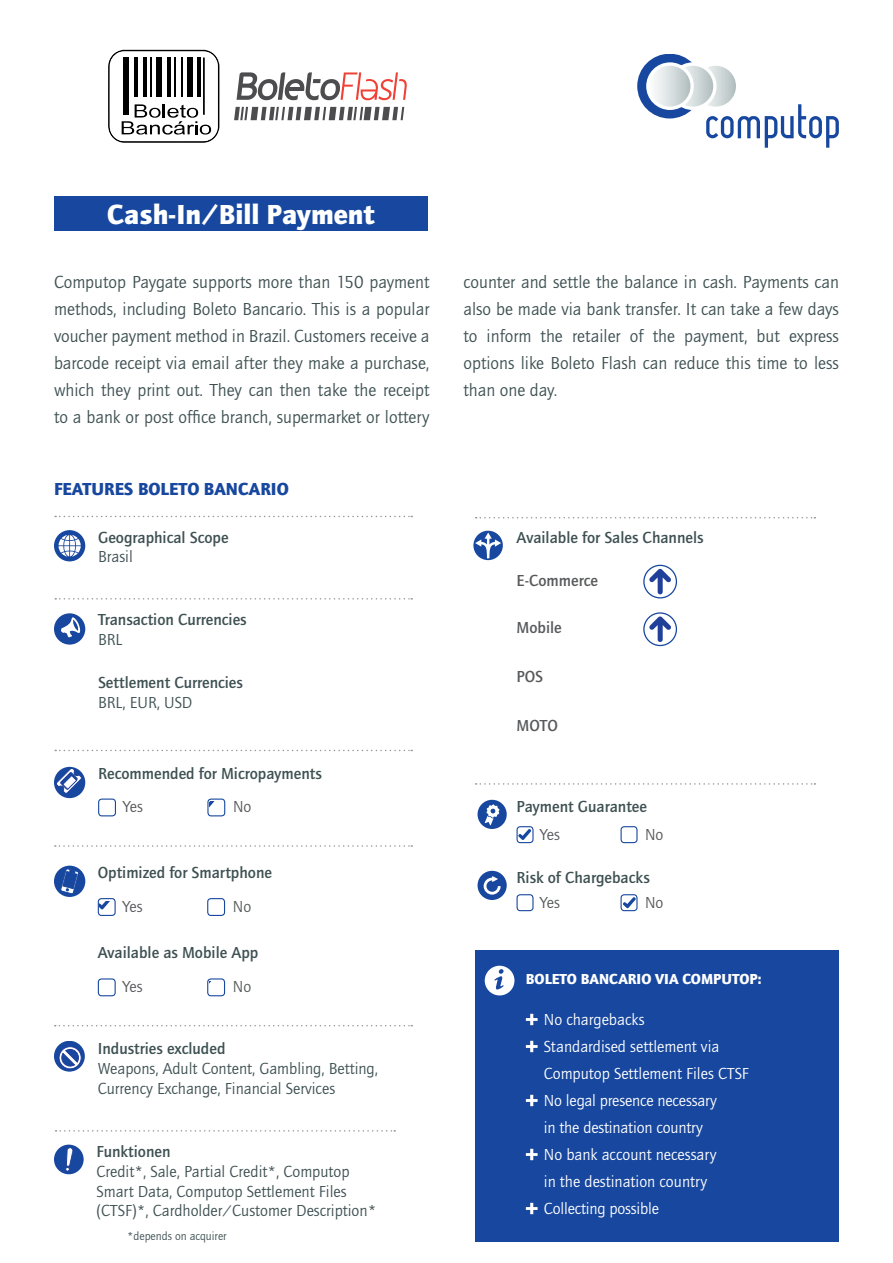
<style>
.page{position:relative;width:893px;height:1263px;background:#fff}
.page>*{position:absolute;margin:0;border:0;box-sizing:border-box;transform-origin:0 0}
.t1{font:900 28.5px "Quay Sans EF";color:#fff}
.t2{font:18px/27px "Quay Sans EF";color:#3e5052;text-align:justify}
.t3{font:900 18px "Quay Sans EF";color:#17479e}
.t4{font:500 16.5px "Quay Sans EF";color:#3e5052}
.t5{font:16.5px/19.8px "Quay Sans EF";color:#3e5052}
.t6{font:16.5px/27px "Quay Sans EF";color:#fff}
.t7{font:16.5px "Quay Sans EF";color:#58595b}
.t8{font:500 16.5px "Quay Sans EF";color:#58595b}
.t9{font:900 15px "Quay Sans EF";color:#fff}
.t10{font:12px "Quay Sans EF";color:#3e5052}
</style>
<div class="page">
<div style="left:54px;top:196px;width:374px;height:34px;background:#17479e"></div>
<div style="left:476px;top:950px;width:363px;height:292px;background:#17479e"></div>
<svg style="left:526px;top:1014px;width:12px;height:11px"></svg>
<svg style="left:526px;top:1041px;width:12px;height:11px"></svg>
<svg style="left:526px;top:1095px;width:12px;height:11px"></svg>
<svg style="left:526px;top:1149px;width:12px;height:11px"></svg>
<svg style="left:526px;top:1203px;width:12px;height:11px"></svg>
<div style="left:485px;top:966px;width:29px;height:29px;background:#fff;border-radius:50%"></div>
<svg style="left:494px;top:969px;width:10px;height:20px"></svg>
<svg style="left:55px;top:1025px;width:357px;height:1px"></svg>
<div style="left:54px;top:1041px;width:31px;height:31px;background:#17479e;border-radius:50%"></div>
<svg style="left:59px;top:1046px;width:22px;height:23px"></svg>
<svg style="left:56px;top:1130px;width:339px;height:1px"></svg>
<div style="left:54px;top:1144px;width:30px;height:30px;background:#17479e;border-radius:50%"></div>
<svg style="left:65px;top:1147px;width:8px;height:24px"></svg>
<svg style="left:55px;top:845px;width:357px;height:2px"></svg>
<div style="left:98px;top:978px;width:18px;height:18px;border:1px solid #17479e;border-radius:3px"></div>
<div style="left:207px;top:978px;width:18px;height:18px;border:1px solid #17479e;border-radius:3px"></div>
<div style="left:98px;top:898px;width:18px;height:18px;border:1px solid #17479e;border-radius:3px"></div>
<div style="left:207px;top:898px;width:18px;height:18px;border:1px solid #17479e;border-radius:3px"></div>
<div style="left:54px;top:866px;width:31px;height:31px;background:#17479e;border-radius:50%"></div>
<svg style="left:60px;top:868px;width:19px;height:26px"></svg>
<svg style="left:100px;top:901px;width:10px;height:8px"></svg>
<svg style="left:476px;top:783px;width:339px;height:2px"></svg>
<div style="left:516px;top:894px;width:18px;height:17px;border:1px solid #17479e;border-radius:3px"></div>
<div style="left:620px;top:894px;width:17px;height:17px;border:1px solid #17479e;border-radius:3px"></div>
<div style="left:516px;top:826px;width:18px;height:17px;border:1px solid #17479e;border-radius:3px"></div>
<div style="left:620px;top:826px;width:17px;height:17px;border:1px solid #17479e;border-radius:3px"></div>
<div style="left:477px;top:800px;width:30px;height:29px;background:#17479e;border-radius:50%"></div>
<svg style="left:485px;top:804px;width:14px;height:21px"></svg>
<svg style="left:518px;top:829px;width:13px;height:11px"></svg>
<svg style="left:623px;top:897px;width:13px;height:11px"></svg>
<div style="left:477px;top:871px;width:30px;height:29px;background:#17479e;border-radius:50%"></div>
<svg style="left:484px;top:876px;width:17px;height:18px"></svg>
<svg style="left:476px;top:517px;width:339px;height:1px"></svg>
<svg style="left:473px;top:531px;width:30px;height:29px"></svg>
<svg style="left:475px;top:532px;width:26px;height:26px"></svg>
<svg style="left:643px;top:565px;width:34px;height:33px"></svg>
<svg style="left:649px;top:569px;width:22px;height:25px"></svg>
<svg style="left:643px;top:612px;width:34px;height:34px"></svg>
<svg style="left:649px;top:616px;width:22px;height:26px"></svg>
<div style="left:98px;top:798px;width:18px;height:18px;border:1px solid #17479e;border-radius:3px"></div>
<div style="left:207px;top:798px;width:18px;height:18px;border:1px solid #17479e;border-radius:3px"></div>
<svg style="left:55px;top:750px;width:357px;height:1px"></svg>
<div style="left:54px;top:767px;width:31px;height:31px;background:#17479e;border-radius:50%"></div>
<svg style="left:57px;top:769px;width:25px;height:24px"></svg>
<svg style="left:209px;top:802px;width:5px;height:6px"></svg>
<svg style="left:55px;top:598px;width:357px;height:1px"></svg>
<div style="left:54px;top:613px;width:31px;height:32px;background:#17479e;border-radius:50%"></div>
<svg style="left:61px;top:617px;width:20px;height:20px"></svg>
<svg style="left:55px;top:516px;width:357px;height:1px"></svg>
<div style="left:54px;top:530px;width:31px;height:31px;background:#17479e;border-radius:50%"></div>
<svg style="left:59px;top:535px;width:22px;height:22px"></svg>
<svg style="left:234px;top:107px;width:170px;height:13px"></svg>
<svg style="left:237px;top:72px;width:170px;height:28px"></svg>
<svg style="left:108px;top:50px;width:111px;height:93px"></svg>
<div style="left:637px;top:54px;width:65px;height:64px;background:#17479e;border-radius:50%"></div>
<svg style="left:693px;top:64px;width:45px;height:44px"></svg>
<div style="left:692px;top:62px;width:47px;height:48px;border:3px solid #fff;border-radius:50%"></div>
<svg style="left:671px;top:64px;width:44px;height:44px"></svg>
<div style="left:669px;top:62px;width:48px;height:48px;border:3px solid #fff;border-radius:50%"></div>
<svg style="left:648px;top:64px;width:44px;height:44px"></svg>
<div style="left:646px;top:62px;width:48px;height:48px;border:3px solid #fff;border-radius:50%"></div>
<svg style="left:706px;top:104px;width:133px;height:44px"></svg>
<h1 class="t1" style="left:107px;top:198px;width:269px">Cash-In/Bill Payment</h1>
<p class="t2" style="left:54px;top:268px;width:377px">Computop Paygate supports more than 150 payment methods, including Boleto Bancario. This is a popular voucher payment method in Brazil. Customers receive a barcode receipt via email after they make a purchase, which they print out. They can then take the receipt to a bank or post office branch, supermarket or lottery</p>
<p class="t2" style="left:463px;top:268px;width:377px">counter and settle the balance in cash. Payments can also be made via bank transfer. It can take a few days to inform the retailer of the payment, but express options like Boleto Flash can reduce this time to less than one day.</p>
<p class="t3" style="left:54px;top:479px;width:236px">FEATURES BOLETO BANCARIO</p>
<p class="t4" style="left:98px;top:528px;width:132px">Geographical Scope</p>
<p class="t5" style="left:98px;top:547px;width:36px">Brasil</p>
<p class="t4" style="left:98px;top:610px;width:150px">Transaction Currencies</p>
<p class="t5" style="left:98px;top:630px;width:26px">BRL</p>
<p class="t4" style="left:98px;top:673px;width:146px">Settlement Currencies</p>
<p class="t5" style="left:98px;top:692px;width:96px">BRL, EUR, USD</p>
<p class="t4" style="left:98px;top:764px;width:225px">Recommended for Micropayments</p>
<p class="t7" style="left:123px;top:798px;width:22px">Yes</p>
<p class="t7" style="left:233px;top:798px;width:20px">No</p>
<p class="t4" style="left:516px;top:528px;width:189px">Available for Sales Channels</p>
<p class="t8" style="left:516px;top:571px;width:83px">E-Commerce</p>
<p class="t8" style="left:516px;top:618px;width:47px">Mobile</p>
<p class="t8" style="left:516px;top:667px;width:28px">POS</p>
<p class="t8" style="left:516px;top:716px;width:43px">MOTO</p>
<p class="t4" style="left:516px;top:797px;width:132px">Payment Guarantee</p>
<p class="t7" style="left:540px;top:825px;width:22px">Yes</p>
<p class="t7" style="left:645px;top:825px;width:20px">No</p>
<p class="t4" style="left:98px;top:863px;width:176px">Optimized for Smartphone</p>
<p class="t7" style="left:122px;top:897px;width:22px">Yes</p>
<p class="t7" style="left:233px;top:897px;width:20px">No</p>
<p class="t7" style="left:540px;top:893px;width:22px">Yes</p>
<p class="t7" style="left:645px;top:893px;width:20px">No</p>
<p class="t4" style="left:516px;top:868px;width:135px">Risk of Chargebacks</p>
<p class="t4" style="left:98px;top:943px;width:162px">Available as Mobile App</p>
<p class="t7" style="left:122px;top:978px;width:22px">Yes</p>
<p class="t7" style="left:233px;top:978px;width:20px">No</p>
<p class="t4" style="left:98px;top:1039px;width:129px">Industries excluded</p>
<p class="t5" style="left:98px;top:1059px;width:282px">Weapons, Adult Content, Gambling, Betting,<br>Currency Exchange, Financial Services</p>
<p class="t4" style="left:96px;top:1142px;width:76px">Funktionen</p>
<p class="t5" style="left:96px;top:1162px;width:282px">Credit*, Sale, Partial Credit*, Computop<br>Smart Data, Computop Settlement Files (CTSF)*, Cardholder/Customer Description*</p>
<p class="t10" style="left:127px;top:1229px;width:101px">*depends on acquirer</p>
<p class="t9" style="left:526px;top:970px;width:237px">BOLETO BANCARIO VIA COMPUTOP:</p>
<p class="t6" style="left:544px;top:1006px;width:207px">No chargebacks<br>Standardised settlement via<br>Computop Settlement Files CTSF<br>No legal presence necessary<br>in the destination country<br>No bank account necessary<br>in the destination country<br>Collecting possible</p>
</div>
